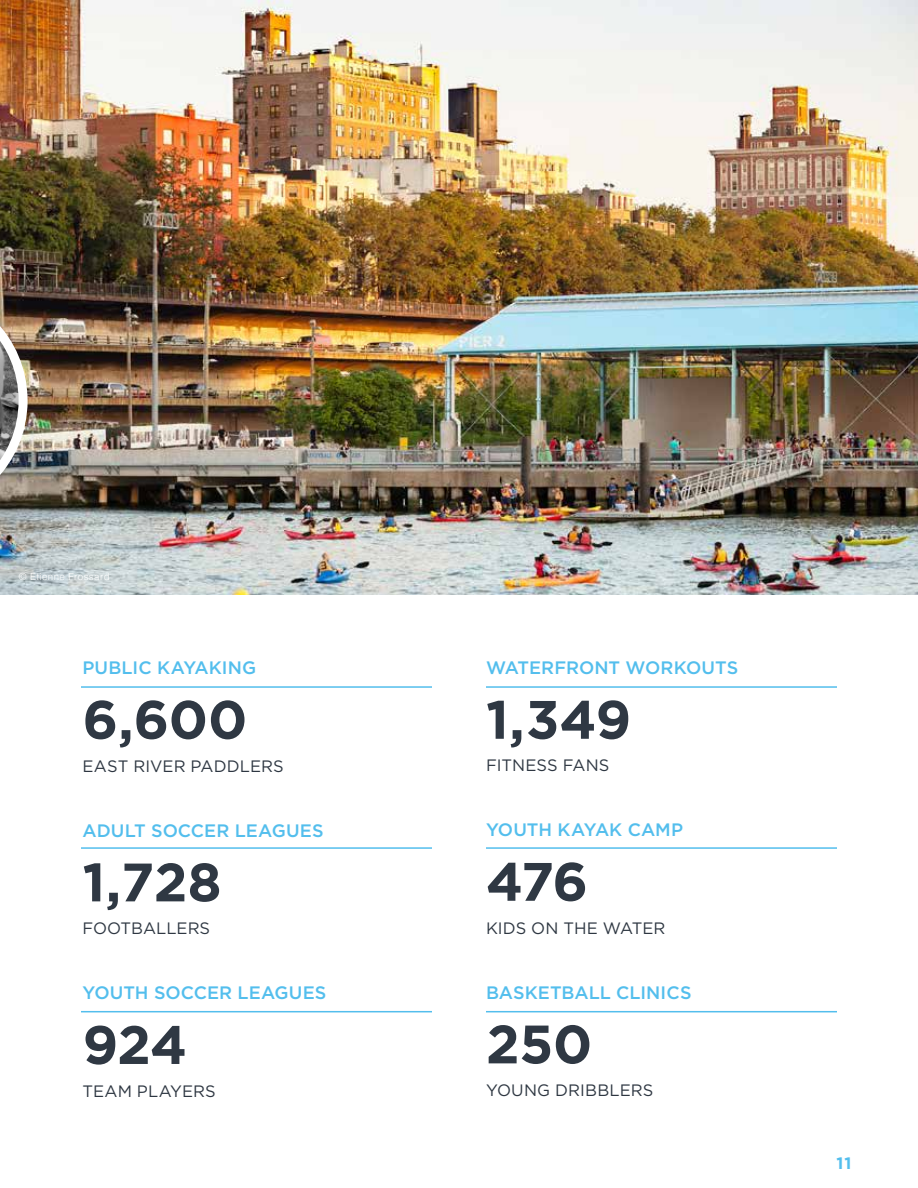
<style>
.page{position:relative;width:918px;height:1188px;background:#fff}
.page>*{position:absolute;margin:0;border:0;box-sizing:border-box;transform-origin:0 0}
.t1{font:700 54px "Gotham";letter-spacing:-.01em;color:#2f3843}
.t2{font:500 18px "Gotham";color:#53beed}
.t3{font:16.5px "Gotham";letter-spacing:.005em;color:#2e3742}
.t4{font:16.5px "Gotham";color:#2f3843}
.t5{font:700 16.5px "Gotham";color:#53beed}
.t6{font:300 9.75px "Helvetica";letter-spacing:.04em;color:#fff}
.t7{font:9px "Gotham";letter-spacing:.04em;color:#fff}
</style>
<div class="page">
<img style="left:1px;top:0;width:917px;height:595px">
<hr style="left:81px;top:686px;width:351px;height:2px;background:#53beed">
<hr style="left:81px;top:847px;width:351px;height:2px;background:#53beed">
<hr style="left:81px;top:1011px;width:351px;height:1px;background:#53beed">
<hr style="left:486px;top:686px;width:351px;height:2px;background:#53beed">
<hr style="left:486px;top:847px;width:351px;height:2px;background:#53beed">
<hr style="left:486px;top:1011px;width:351px;height:1px;background:#53beed">
<img style="left:0;top:286px;width:28px;height:229px">
<p class="t6" style="left:19px;top:572px;width:92px">© Etienne Frossard</p>
<p class="t7" style="left:11px;top:573px;width:93px">© Etienne Frossard</p>
<p class="t2" style="left:82px;top:660px;width:175px">PUBLIC KAYAKING</p>
<h1 class="t1" style="left:82px;top:696px;width:166px">6,600</h1>
<p class="t3" style="left:82px;top:759px;width:203px">EAST RIVER PADDLERS</p>
<p class="t2" style="left:82px;top:822px;width:243px">ADULT SOCCER LEAGUES</p>
<h1 class="t1" style="left:82px;top:858px;width:141px">1,728</h1>
<p class="t4" style="left:82px;top:921px;width:129px">FOOTBALLERS</p>
<p class="t2" style="left:82px;top:985px;width:245px">YOUTH SOCCER LEAGUES</p>
<h1 class="t1" style="left:82px;top:1021px;width:106px">924</h1>
<p class="t3" style="left:82px;top:1084px;width:135px">TEAM PLAYERS</p>
<p class="t2" style="left:486px;top:660px;width:254px">WATERFRONT WORKOUTS</p>
<h1 class="t1" style="left:486px;top:696px;width:147px">1,349</h1>
<p class="t3" style="left:486px;top:758px;width:125px">FITNESS FANS</p>
<p class="t2" style="left:486px;top:822px;width:199px">YOUTH KAYAK CAMP</p>
<h1 class="t1" style="left:486px;top:858px;width:104px">476</h1>
<p class="t3" style="left:486px;top:921px;width:181px">KIDS ON THE WATER</p>
<p class="t2" style="left:486px;top:984px;width:207px">BASKETBALL CLINICS</p>
<h1 class="t1" style="left:486px;top:1020px;width:108px">250</h1>
<p class="t3" style="left:486px;top:1083px;width:169px">YOUNG DRIBBLERS</p>
<p class="t5" style="left:836px;top:1156px;width:17px">11</p>
</div>
